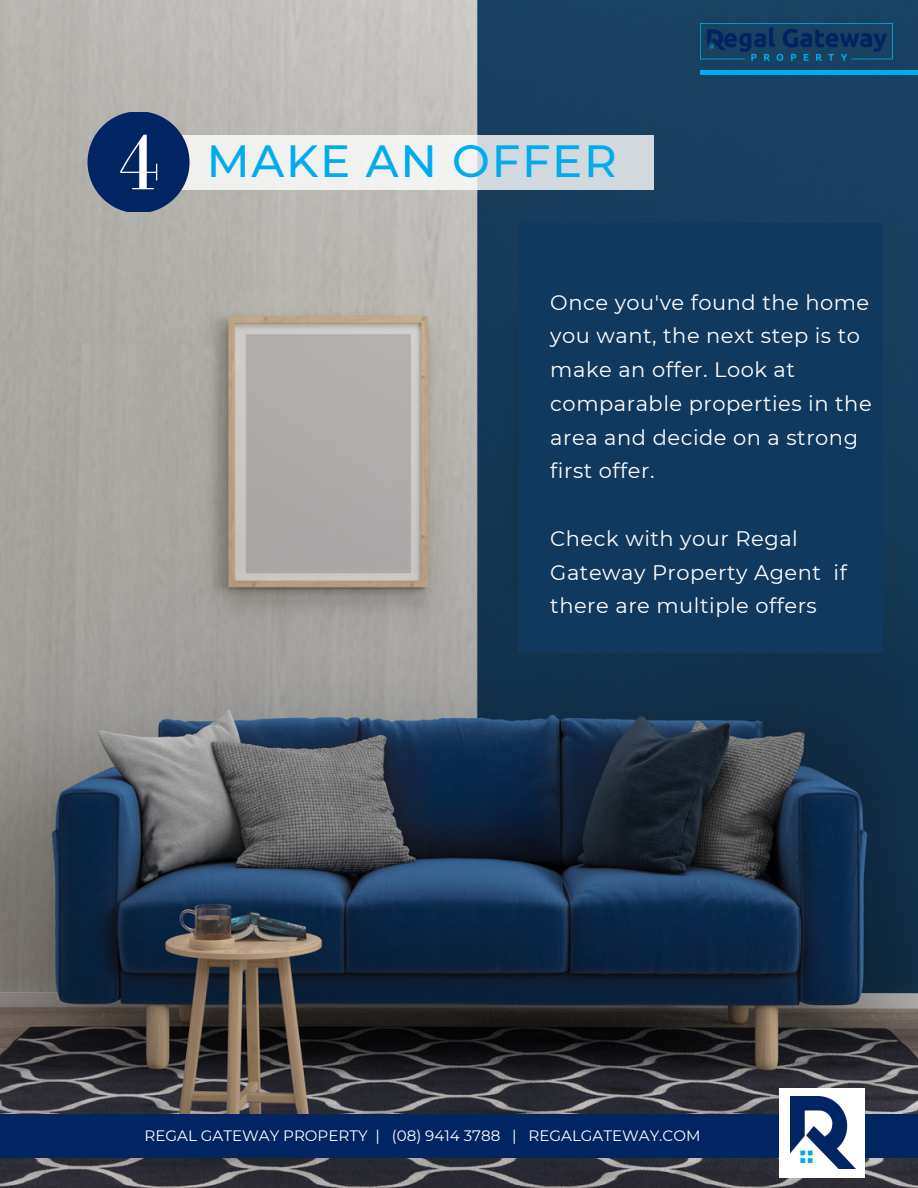
<style>
.page{position:relative;width:918px;height:1188px;background:#fff}
.page>*{position:absolute;margin:0;border:0;box-sizing:border-box;transform-origin:0 0}
.t1{font:79.2px "Bodoni FLF";color:#fff}
.t2{font:500 45px "Montserrat";letter-spacing:.035em;color:#00acee}
.t3{font:21px/33.8px "Montserrat";letter-spacing:.025em;color:#fff}
.t4{font:15.15px "Montserrat";color:#fff}
</style>
<div class="page">
<img style="left:0;top:0;width:918px;height:1188px">
<div style="left:0;top:1115px;width:918px;height:43px;background:#012463"></div>
<div style="left:779px;top:1088px;width:86px;height:90px;background:#fff"></div>
<img style="left:790px;top:1096px;width:65px;height:72px">
<img style="left:701px;top:23px;width:191px;height:40px">
<div style="left:700px;top:70px;width:218px;height:5px;background:#00acee"></div>
<svg style="left:190px;top:135px;width:464px;height:54px;fill:#f0f0ef"></svg>
<svg style="left:88px;top:113px;width:102px;height:99px;background:#244072"></svg>
<div style="left:518px;top:223px;width:365px;height:429px;background:#103960"></div>
<h1 class="t1" style="left:117px;top:120px;width:44px">4</h1>
<h2 class="t2" style="left:207px;top:133px;width:411px">MAKE AN OFFER</h2>
<p class="t3" style="left:550px;top:285px;width:323px">Once you've found the home you want, the next step is to make an offer. Look at comparable properties in the area and decide on a strong first offer.</p>
<p class="t3" style="left:550px;top:521px;width:298px">Check with your Regal<br>Gateway Property Agent if there are multiple offers</p>
<p class="t4" style="left:145px;top:1126px;width:557px">REGAL GATEWAY PROPERTY | (08) 9414 3788 | REGALGATEWAY.COM</p>
</div>
